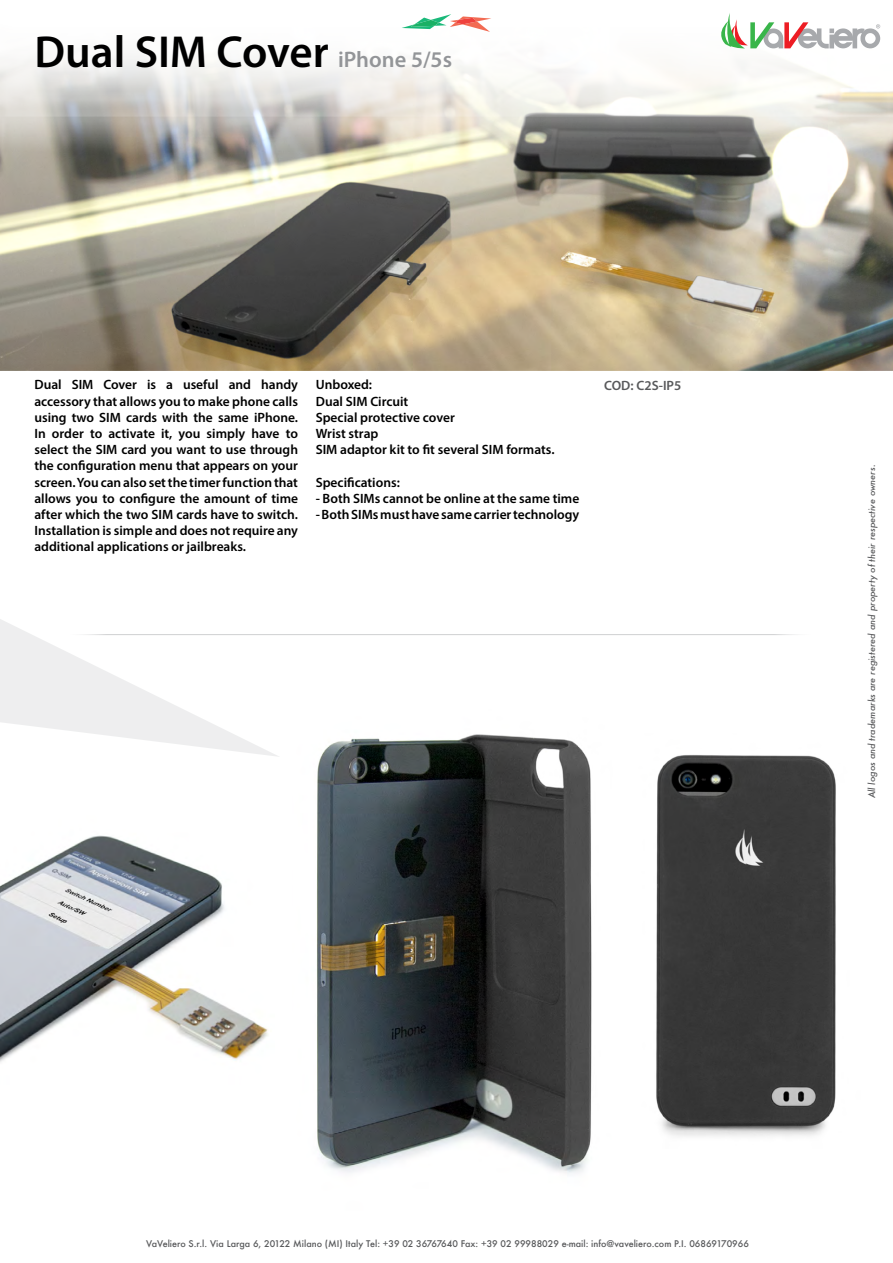
<style>
.page{position:relative;width:893px;height:1263px;background:#fff}
.page>*{position:absolute;margin:0;border:0;box-sizing:border-box;transform-origin:0 0}
.t1{font:600 45px "Myriad Pro";color:#000}
.t2{font:600 13.5px/16.2px "Myriad Pro";color:#000;text-align:justify}
.t3{font:600 13.5px "Myriad Pro";color:#58595b}
.t4{font:500 9px "Futura";color:#58595b}
.t5{font:italic 500 9px "Futura";color:#58595b}
.s1{font-size:22.5px;color:#939598}
</style>
<div class="page">
<img style="left:0;top:835px;width:268px;height:227px">
<img style="left:317px;top:734px;width:275px;height:440px">
<img style="left:656px;top:755px;width:180px;height:382px">
<img style="left:0;top:26px;width:893px;height:345px">
<svg style="left:402px;top:14px;width:89px;height:18px"></svg>
<svg style="left:0;top:619px;width:279px;height:138px"></svg>
<hr style="left:64px;top:634px;width:752px;height:1px;background:#939598">
<svg style="left:714px;top:13px;width:166px;height:36px"></svg>
<h1 class="t1" style="left:34px;top:23px;width:419px">Dual SIM Cover <span class="s1">iPhone 5/5s</span></h1>
<p class="t2" style="left:34px;top:376px;width:265px">Dual SIM Cover is a useful and handy accessory that allows you to make phone calls using two SIM cards with the same iPhone.<br>In order to activate it, you simply have to select the SIM card you want to use through the configuration menu that appears on your screen. You can also set the timer function that allows you to configure the amount of time after which the two SIM cards have to switch.<br>Installation is simple and does not require any additional applications or jailbreaks.</p>
<p class="t2" style="left:316px;top:376px;width:240px;text-align:left">Unboxed:<br>Dual SIM Circuit<br>Special protective cover<br>Wrist strap<br>SIM adaptor kit to fit several SIM formats.</p>
<p class="t2" style="left:316px;top:473px;width:86px">Specifications:</p>
<p class="t2" style="left:316px;top:490px;width:265px">- Both SIMs cannot be online at the same time</p>
<p class="t2" style="left:316px;top:506px;width:265px">- Both SIMs must have same carrier technology</p>
<p class="t3" style="left:604px;top:377px;width:79px">COD: C2S-IP5</p>
<p class="t5" style="left:866px;top:798px;width:335px;rotate:-90deg">All logos and trademarks are registered and property of their respective owners.</p>
<p class="t4" style="left:146px;top:1237px;width:604px">VaVeliero S.r.l. Via Larga 6, 20122 Milano (MI) Italy Tel: +39 02 36767640 Fax: +39 02 99988029 e-mail: info@vaveliero.com P.I. 06869170966</p>
</div>
